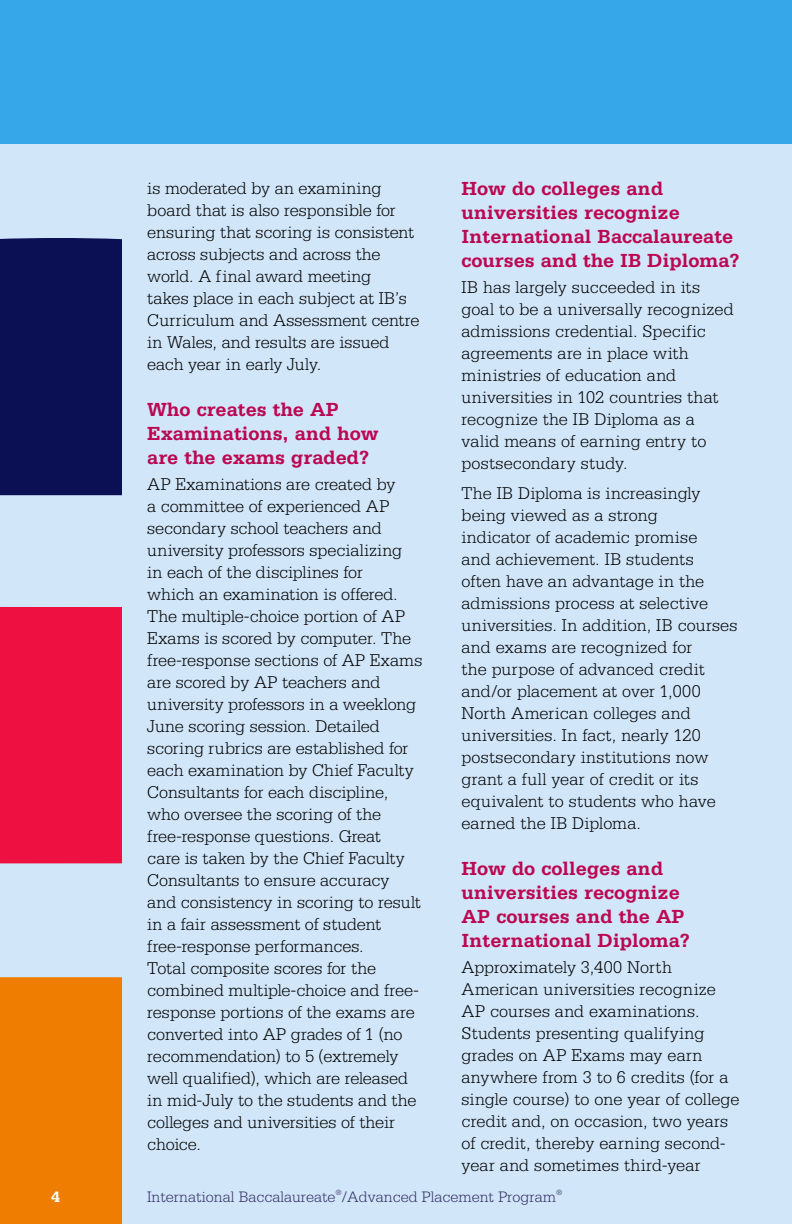
<style>
.page{position:relative;width:792px;height:1224px;background:#fff}
.page>*{position:absolute;margin:0;border:0;box-sizing:border-box;transform-origin:0 0}
.A_Head{font:700 20px/24px "Serifa Std";color:#bb0752}
.Text{font:300 18px/22px "Serifa Std";color:#000}
.t1{font:300 16px "Serifa Std";color:#342e63}
.t2{font:700 16px "Serifa Std";color:#fff}
</style>
<div class="page">
<div style="left:0;top:144px;width:792px;height:1080px;background:#d1e6f9"></div>
<div style="left:0;top:238px;width:122px;height:257px;background:#0b1055"></div>
<div style="left:0;top:607px;width:122px;height:257px;background:#ed1041"></div>
<div style="left:0;top:977px;width:122px;height:247px;background:#ef7d01"></div>
<div style="left:0;top:0;width:792px;height:144px;background:#36a7e9"></div>
<p class="Text" style="left:147px;top:177px;width:274px">is moderated by an examining board that is also responsible for ensuring that scoring is consistent across subjects and across the world. A final award meeting<br>takes place in each subject at IB’s<br>Curriculum and Assessment centre in Wales, and results are issued each year in early July.</p>
<p class="A_Head" style="left:147px;top:397px;width:233px">Who creates the AP<br>Examinations, and how are the exams graded?</p>
<p class="Text" style="left:147px;top:473px;width:277px">AP Examinations are created by<br>a committee of experienced AP secondary school teachers and university professors specializing<br>in each of the disciplines for<br>which an examination is offered.<br>The multiple-choice portion of AP<br>Exams is scored by computer. The free-response sections of AP Exams are scored by AP teachers and university professors in a weeklong<br>June scoring session. Detailed scoring rubrics are established for each examination by Chief Faculty<br>Consultants for each discipline, who oversee the scoring of the free-response questions. Great<br>care is taken by the Chief Faculty<br>Consultants to ensure accuracy and consistency in scoring to result in a fair assessment of student free-response performances.<br>Total composite scores for the combined multiple-choice and free&shy;response portions of the exams are converted into AP grades of 1 (no recommendation) to 5 (extremely well qualified), which are released in mid-July to the students and the colleges and universities of their choice.</p>
<p class="A_Head" style="left:461px;top:176px;width:280px">How do colleges and universities recognize<br>International Baccalaureate courses and the IB Diploma?</p>
<p class="Text" style="left:461px;top:276px;width:274px">IB has largely succeeded in its goal to be a universally recognized admissions credential. Specific agreements are in place with ministries of education and universities in 102 countries that recognize the IB Diploma as a valid means of earning entry to postsecondary study.</p>
<p class="Text" style="left:461px;top:482px;width:278px">The IB Diploma is increasingly being viewed as a strong<br>indicator of academic promise<br>and achievement. IB students often have an advantage in the admissions process at selective universities. In addition, IB courses and exams are recognized for<br>the purpose of advanced credit and/or placement at over 1,000<br>North American colleges and universities. In fact, nearly 120 postsecondary institutions now grant a full year of credit or its equivalent to students who have earned the IB Diploma.</p>
<p class="A_Head" style="left:461px;top:856px;width:230px">How do colleges and universities recognize<br>AP courses and the AP<br>International Diploma?</p>
<p class="Text" style="left:461px;top:956px;width:280px">Approximately 3,400 North<br>American universities recognize<br>AP courses and examinations.<br>Students presenting qualifying grades on AP Exams may earn anywhere from 3 to 6 credits (for a single course) to one year of college credit and, on occasion, two years of credit, thereby earning second&shy;year and sometimes third-year</p>
<p class="t2" style="left:51px;top:1187px;width:10px">4</p>
<p class="t1" style="left:147px;top:1188px;width:417px">International Baccalaureate<sup>®</sup>/Advanced Placement Program<sup>®</sup></p>
</div>
